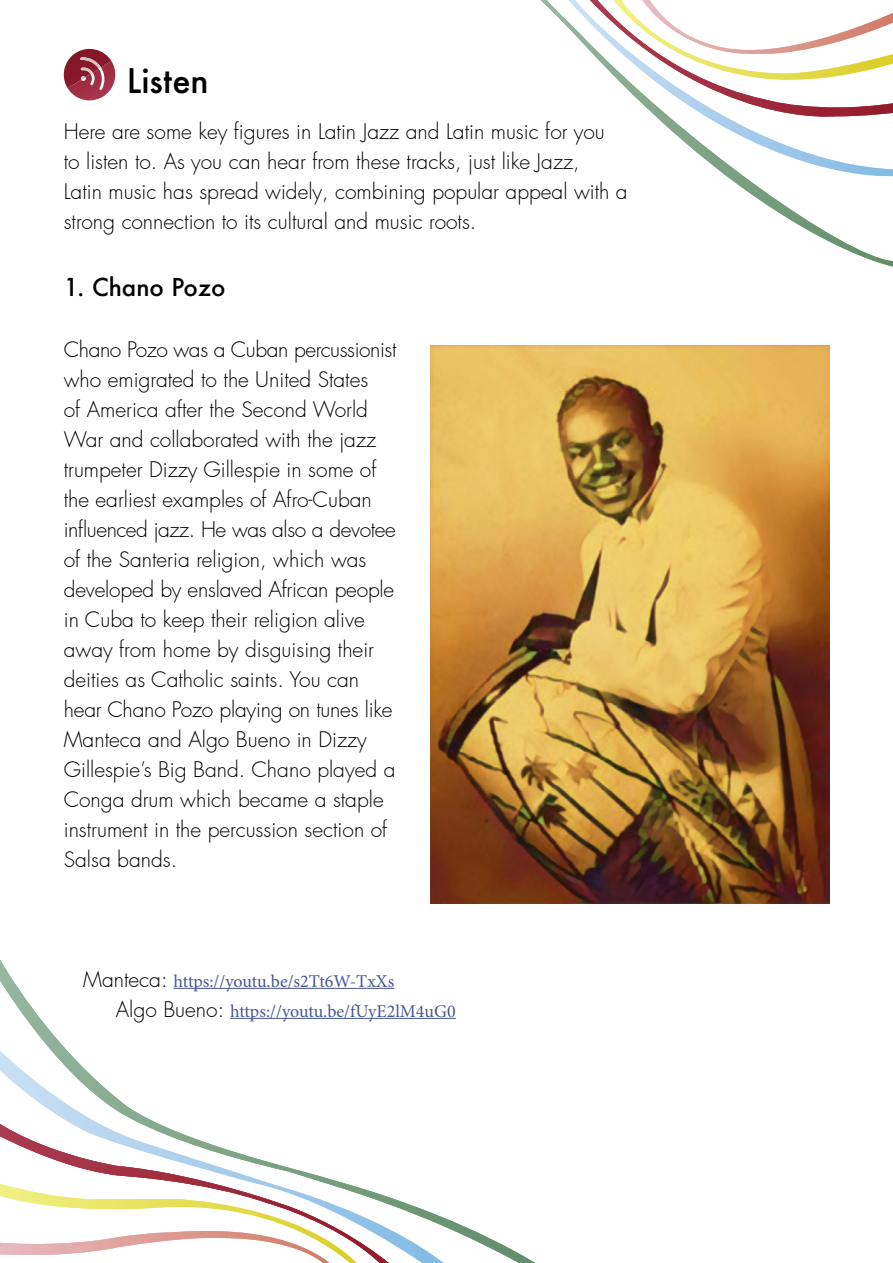
<style>
.page{position:relative;width:893px;height:1263px;background:#fff}
.page>*{position:absolute;margin:0;border:0;box-sizing:border-box;transform-origin:0 0}
.t1{font:500 33px "Futura";color:#000}
.t2{font:500 24px "Futura";color:#000}
.t3{font:300 21px/30px "Futura LT Pro";color:#000}
.t4{font:18px/30px "Minion Pro";color:#465792}
.s1{font-family:"Futura LT Pro";font-weight:300;font-size:21px;color:#000}
</style>
<div class="page">
<svg style="left:540px;top:0;width:353px;height:267px"></svg>
<svg style="left:0;top:960px;width:535px;height:303px"></svg>
<svg style="left:0;top:1051px;width:443px;height:212px"></svg>
<svg style="left:0;top:1124px;width:389px;height:139px"></svg>
<svg style="left:0;top:1179px;width:361px;height:84px"></svg>
<img style="left:430px;top:345px;width:399px;height:559px">
<svg style="left:63px;top:49px;width:53px;height:51px"></svg>
<h1 class="t1" style="left:127px;top:58px;width:83px">Listen</h1>
<p class="t3" style="left:64px;top:116px;width:565px">Here are some key figures in Latin Jazz and Latin music for you<br>to listen to. As you can hear from these tracks, just like Jazz,<br>Latin music has spread widely, combining popular appeal with a strong connection to its cultural and music roots.</p>
<p class="t2" style="left:64px;top:271px;width:163px">1. Chano Pozo</p>
<p class="t3" style="left:64px;top:334px;width:334px">Chano Pozo was a Cuban percussionist who emigrated to the United States<br>of America after the Second World War and collaborated with the jazz trumpeter Dizzy Gillespie in some of the earliest examples of Afro-Cuban influenced jazz. He was also a devotee of the Santeria religion, which was developed by enslaved African people in Cuba to keep their religion alive away from home by disguising their deities as Catholic saints. You can hear Chano Pozo playing on tunes like Manteca and Algo Bueno in Dizzy Gillespie’s Big Band. Chano played a Conga drum which became a staple instrument in the percussion section of Salsa bands.</p>
<p class="t4" style="left:116px;top:966px;width:341px;text-indent:-33px"><span class="s1">Manteca:</span> https://youtu.be/s2Tt6W-TxXs<br><span class="s1">Algo Bueno:</span> https://youtu.be/fUyE2lM4uG0</p>
</div>
